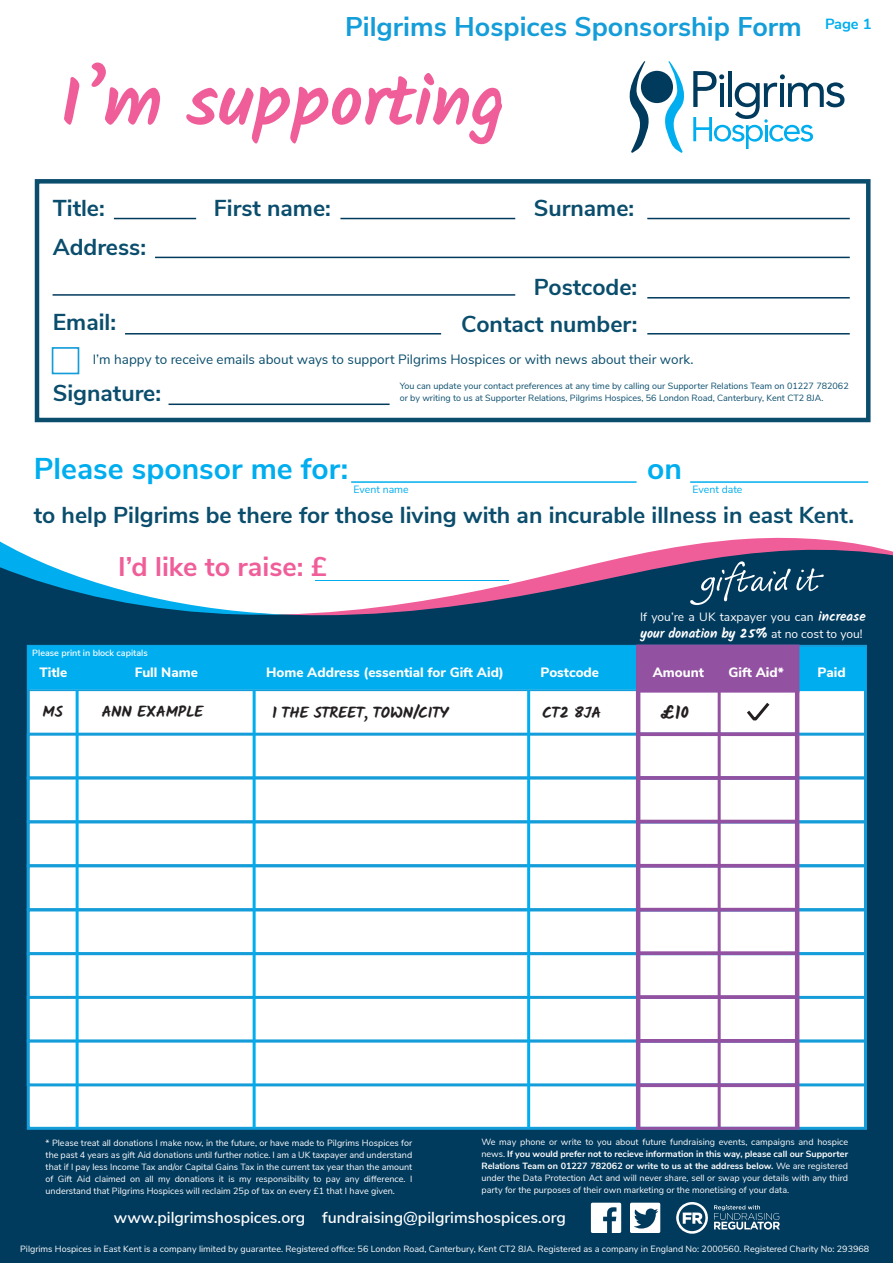
<style>
.page{position:relative;width:893px;height:1263px;background:#fff}
.page>*{position:absolute;margin:0;border:0;box-sizing:border-box;transform-origin:0 0}
.t1{font:700 72.45px "Kalam";color:#f05e99}
.t2{font:700 30px "Nunito Sans";color:#00aeef}
.t3{font:700 27px "Nunito Sans";color:#149dd9}
.t4{font:700 27px "Nunito Sans";color:#f05e99}
.t5{font:700 22.95px "Nunito Sans";color:#0a4d6c}
.t6{font:700 19.5px "Kalam";color:#231f20}
.t7{font:700 16.5px "Kalam";color:#231f20}
.t8{font:600 15.9px "Nunito Sans";color:#fff}
.t9{font:700 14.7px "Nunito Sans";color:#00aeef}
.t10{font:13.5px "Nunito Sans";color:#0a4d6c}
.t11{font:800 13.5px "Nunito Sans";color:#fff}
.t12{font:700 13.5px "Kalam";color:#fff}
.t13{font:600 13.5px "Nunito Sans";color:#fff}
.t14{font:12px "Nunito Sans";color:#fff}
.t15{font:10.5px "Nunito Sans";color:#00aeef}
.t16{font:9px/12px "Nunito Sans";color:#fff;text-align:justify}
.t17{font:9px/12px "Nunito Sans";color:#0a4d6c}
.t18{font:600 9px "Nunito Sans";color:#fff}
.s1{font-family:"Kalam";font-weight:700;font-size:13.5px}
.s2{font-family:"Nunito Sans";font-weight:400;font-size:12px}
.s3{font-weight:700}
</style>
<div class="page">
<div style="left:0;top:615px;width:893px;height:648px;background:#003a5d"></div>
<svg style="left:0;top:541px;width:283px;height:74px"></svg>
<svg style="left:283px;top:537px;width:610px;height:82px"></svg>
<svg style="left:664px;top:61px;width:180px;height:92px"></svg>
<div style="left:641px;top:71px;width:32px;height:32px;background:#003a5d;border-radius:50%"></div>
<svg style="left:630px;top:61px;width:20px;height:92px"></svg>
<hr style="left:351px;top:481px;width:286px;height:2px;background:#00aeef">
<hr style="left:690px;top:481px;width:178px;height:2px;background:#00aeef">
<div style="left:35px;top:179px;width:835px;height:243px;border:4px solid #0a4d6c"></div>
<div style="left:52px;top:347px;width:27px;height:27px;border:2px solid #149dd9"></div>
<hr style="left:315px;top:580px;width:193px;height:1px;background:#00aeef">
<hr style="left:114px;top:218px;width:82px;height:1px;background:#003a5d">
<hr style="left:340px;top:218px;width:175px;height:1px;background:#003a5d">
<hr style="left:647px;top:218px;width:203px;height:1px;background:#003a5d">
<hr style="left:155px;top:257px;width:695px;height:1px;background:#003a5d">
<hr style="left:125px;top:333px;width:316px;height:1px;background:#003a5d">
<hr style="left:169px;top:403px;width:221px;height:2px;background:#003a5d">
<hr style="left:647px;top:297px;width:203px;height:1px;background:#003a5d">
<hr style="left:647px;top:333px;width:203px;height:1px;background:#003a5d">
<hr style="left:53px;top:294px;width:462px;height:2px;background:#003a5d">
<div style="left:27px;top:645px;width:840px;height:485px;background:#fff;border:3px solid #149dd9"></div>
<div style="left:28px;top:646px;width:611px;height:44px;background:#00aeef;border:2px solid #00aeef"></div>
<div style="left:28px;top:690px;width:838px;height:45px;border:2px solid #149dd9"></div>
<svg style="left:630px;top:1202px;width:30px;height:31px"></svg>
<svg style="left:591px;top:1202px;width:30px;height:31px"></svg>
<svg style="left:676px;top:1201px;width:104px;height:33px;background:#3a6782"></svg>
<div style="left:638px;top:647px;width:227px;height:43px;background:#00aeef"></div>
<div style="left:636px;top:644px;width:163px;height:49px;background:#9252a1;border:4px solid #9252a1"></div>
<div style="left:27px;top:733px;width:840px;height:46px;background:#fff;border:3px solid #149dd9"></div>
<div style="left:27px;top:776px;width:840px;height:47px;background:#fff;border:3px solid #149dd9"></div>
<div style="left:27px;top:820px;width:840px;height:47px;background:#fff;border:3px solid #149dd9"></div>
<div style="left:27px;top:864px;width:840px;height:47px;background:#fff;border:3px solid #149dd9"></div>
<div style="left:27px;top:908px;width:840px;height:47px;background:#fff;border:3px solid #149dd9"></div>
<div style="left:27px;top:952px;width:840px;height:47px;background:#fff;border:3px solid #149dd9"></div>
<div style="left:27px;top:996px;width:840px;height:47px;background:#fff;border:3px solid #149dd9"></div>
<div style="left:27px;top:1039px;width:840px;height:47px;background:#fff;border:3px solid #149dd9"></div>
<hr style="left:76px;top:690px;width:3px;height:438px;background:#00aeef">
<hr style="left:253px;top:690px;width:3px;height:438px;background:#00aeef">
<hr style="left:527px;top:690px;width:3px;height:438px;background:#00aeef">
<hr style="left:636px;top:690px;width:4px;height:438px;background:#9252a1">
<hr style="left:718px;top:690px;width:3px;height:438px;background:#9252a1">
<hr style="left:795px;top:690px;width:4px;height:438px;background:#9252a1">
<svg style="left:640px;top:732px;width:155px;height:4px"></svg>
<svg style="left:640px;top:776px;width:155px;height:4px"></svg>
<hr style="left:638px;top:820px;width:159px;height:3px;background:#9252a1">
<svg style="left:640px;top:864px;width:155px;height:4px"></svg>
<hr style="left:638px;top:908px;width:159px;height:3px;background:#9252a1">
<svg style="left:640px;top:951px;width:155px;height:4px"></svg>
<svg style="left:640px;top:995px;width:155px;height:4px"></svg>
<svg style="left:640px;top:1039px;width:155px;height:4px"></svg>
<svg style="left:640px;top:1083px;width:155px;height:4px"></svg>
<hr style="left:636px;top:1127px;width:163px;height:3px;background:#9252a1">
<svg style="left:747px;top:702px;width:23px;height:19px"></svg>
<svg style="left:690px;top:561px;width:134px;height:44px;background:#205371"></svg>
<h3 class="t3" style="left:345px;top:7px;width:458px">Pilgrims Hospices Sponsorship Form</h3>
<h1 class="t1" style="left:61px;top:58px;width:446px">I’m supporting</h1>
<h3 class="t5" style="left:53px;top:191px;width:54px">Title:</h3>
<h3 class="t5" style="left:53px;top:230px;width:95px">Address:</h3>
<h3 class="t5" style="left:214px;top:191px;width:118px">First name:</h3>
<h3 class="t5" style="left:534px;top:191px;width:102px">Surname:</h3>
<h3 class="t5" style="left:534px;top:270px;width:105px">Postcode:</h3>
<h3 class="t5" style="left:53px;top:305px;width:65px">Email:</h3>
<h3 class="t5" style="left:461px;top:307px;width:178px">Contact number:</h3>
<h3 class="t9" style="left:825px;top:14px;width:48px">Page 1</h3>
<h3 class="t10" style="left:93px;top:350px;width:602px">I’m happy to receive emails about ways to support Pilgrims Hospices or with news about their work.</h3>
<p class="t17" style="left:400px;top:380px;width:450px">You can update your contact preferences at any time by calling our Supporter Relations Team on 01227 782062 or by writing to us at Supporter Relations, Pilgrims Hospices, 56 London Road, Canterbury, Kent CT2 8JA.</p>
<h3 class="t5" style="left:53px;top:376px;width:110px">Signature:</h3>
<h2 class="t2" style="left:34px;top:447px;width:316px">Please sponsor me for:</h2>
<h3 class="t5" style="left:34px;top:498px;width:822px">to help Pilgrims be there for those living with an incurable illness in east Kent.</h3>
<h2 class="t2" style="left:647px;top:447px;width:36px">on</h2>
<p class="t15" style="left:353px;top:481px;width:57px">Event name</p>
<p class="t15" style="left:692px;top:481px;width:52px">Event date</p>
<h3 class="t4" style="left:118px;top:546px;width:210px">I’d like to raise: £</h3>
<p class="t18" style="left:32px;top:646px;width:117px">Please print in block capitals</p>
<h3 class="t14" style="left:640px;top:608px;width:227px">If you’re a UK taxpayer you can <span class="s1">increase</span></h3>
<h3 class="t12" style="left:640px;top:625px;width:224px">your donation by 25% <span class="s2">at no cost to you!</span></h3>
<h3 class="t11" style="left:39px;top:662px;width:30px">Title</h3>
<h3 class="t11" style="left:135px;top:662px;width:65px">Full Name</h3>
<h3 class="t11" style="left:266px;top:662px;width:239px">Home Address (essential for Gift Aid)</h3>
<h3 class="t11" style="left:541px;top:662px;width:60px">Postcode</h3>
<h3 class="t13" style="left:734px;top:662px;width:48px">Gift Aid</h3>
<h3 class="t11" style="left:653px;top:662px;width:53px">Amount</h3>
<h3 class="t11" style="left:729px;top:662px;width:57px">Gift Aid*</h3>
<h3 class="t11" style="left:818px;top:662px;width:30px">Paid</h3>
<h3 class="t7" style="left:43px;top:702px;width:22px">MS</h3>
<h3 class="t7" style="left:101px;top:702px;width:104px">ANN EXAMPLE</h3>
<h3 class="t7" style="left:272px;top:703px;width:178px">1 THE STREET, TOWN/CITY</h3>
<h3 class="t7" style="left:542px;top:703px;width:60px">CT2 8JA</h3>
<h3 class="t6" style="left:661px;top:701px;width:30px">£10</h3>
<p class="t16" style="left:46px;top:1137px;width:368px">* Please treat all donations I make now, in the future, or have made to Pilgrims Hospices for the past 4 years as gift Aid donations until further notice. I am a UK taxpayer and understand that if I pay less Income Tax and/or Capital Gains Tax in the current tax year than the amount of Gift Aid claimed on all my donations it is my responsibility to pay any difference. I understand that Pilgrims Hospices will reclaim 25p of tax on every £1 that I have given.</p>
<p class="t16" style="left:481px;top:1135px;width:368px">We may phone or write to you about future fundraising events, campaigns and hospice news. <span class="s3">If you would prefer not to recieve information in this way, please call our Supporter Relations Team on 01227 782062 or write to us at the address below.</span> We are registered under the Data Protection Act and will never share, sell or swap your details with any third party for the purposes of their own marketing or the monetising of your data.</p>
<h3 class="t8" style="left:114px;top:1205px;width:453px">www.pilgrimshospices.org fundraising@pilgrimshospices.org</h3>
<p class="t16" style="left:20px;top:1242px;width:851px">Pilgrims Hospices in East Kent is a company limited by guarantee. Registered office: 56 London Road, Canterbury, Kent CT2 8JA. Registered as a company in England No: 2000560. Registered Charity No: 293968</p>
</div>
